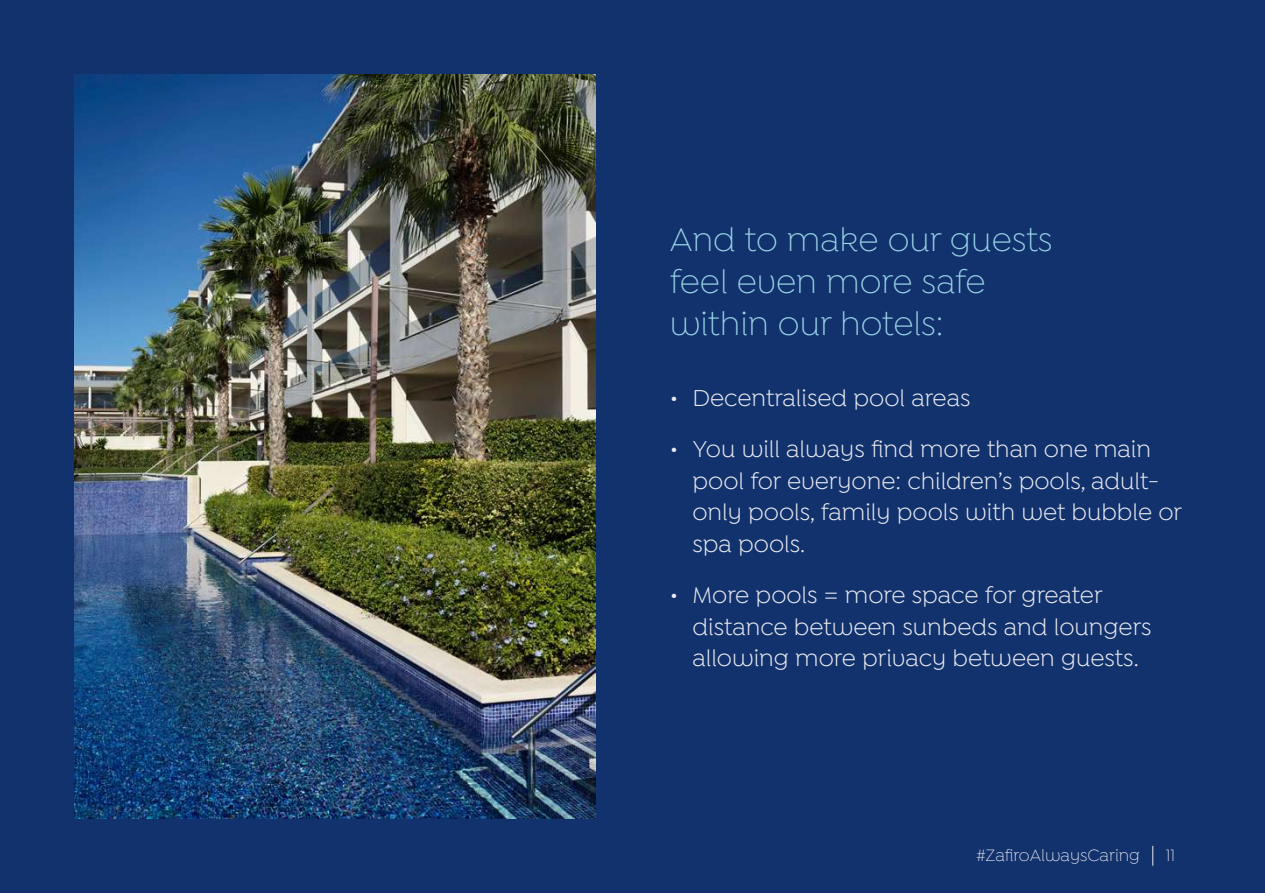
<style>
.page{position:relative;width:1265px;height:893px;background:#12326e}
.page>*{position:absolute;margin:0;border:0;box-sizing:border-box;transform-origin:0 0}
.t1{font:300 35px/42px "Isidora Sans Alt";color:#98d4e4}
.t2{font:24.5px/31.5px "Isidora Sans Alt";color:#eaeaef}
.t3{font:300 17.5px "Isidora Sans Alt";color:#eaeaef}
</style>
<div class="page">
<img style="left:74px;top:74px;width:521px;height:745px">
<svg style="left:1152px;top:846px;width:1px;height:20px"></svg>
<h1 class="t1" style="left:670px;top:218px;width:384px">And to make our guests feel even more safe within our hotels:</h1>
<p class="t2" style="left:670px;top:382px;width:302px">• Decentralised pool areas</p>
<p class="t2" style="left:692px;top:433px;width:491px;text-indent:-23px">• You will always find more than one main pool for everyone: children’s pools, adult&shy;only pools, family pools with wet bubble or spa pools.</p>
<p class="t2" style="left:692px;top:579px;width:461px;text-indent:-23px">• More pools = more space for greater distance between sunbeds and loungers allowing more privacy between guests.</p>
<p class="t3" style="left:976px;top:846px;width:165px">#ZafiroAlwaysCaring</p>
<p class="t3" style="left:1166px;top:846px;width:11px">11</p>
</div>
